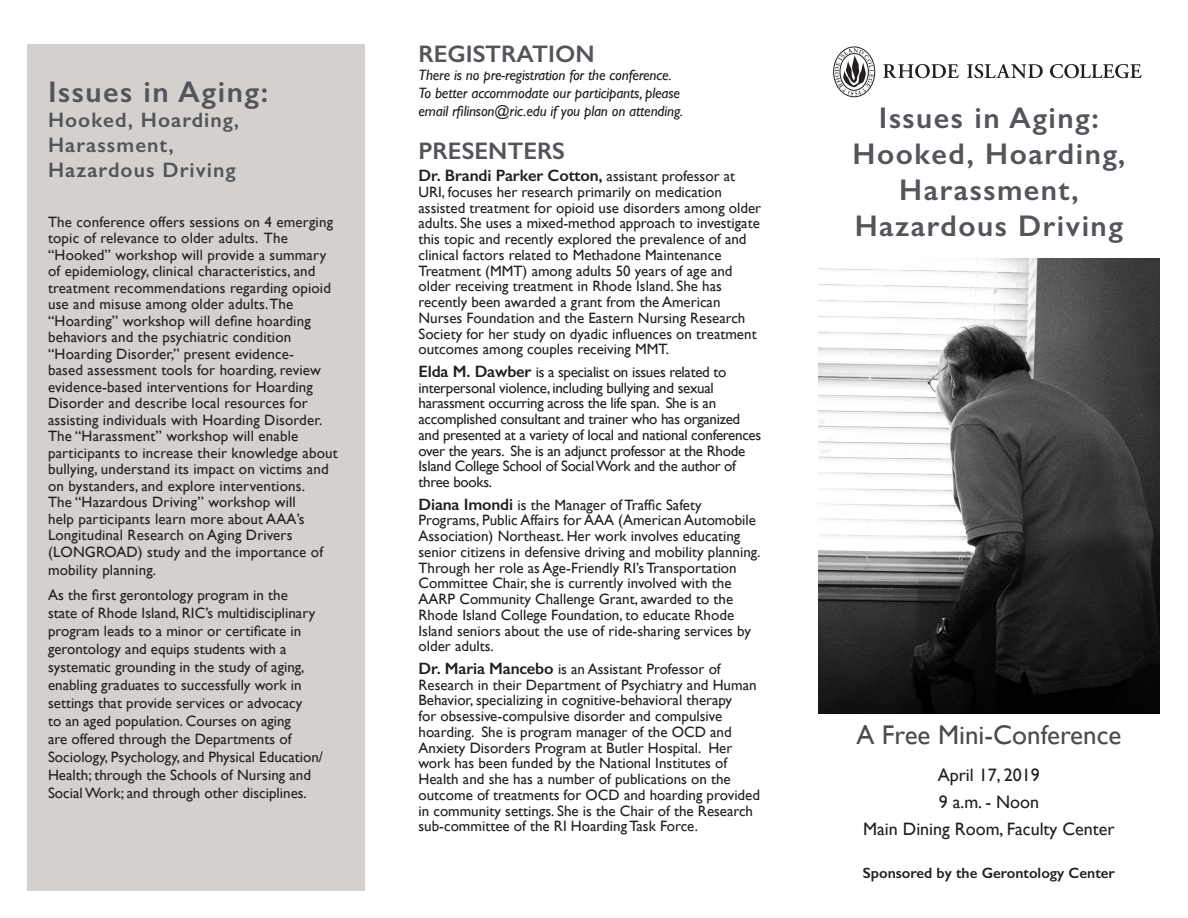
<style>
.page{position:relative;width:1188px;height:918px;background:#fff}
.page>*{position:absolute;margin:0;border:0;box-sizing:border-box;transform-origin:0 0}
.t1{font:600 30px/36px "Gill Sans";letter-spacing:.05em;color:#54555a;text-align:center}
.t2{font:27px "Gill Sans";color:#4b4c4d}
.t3{font:600 24px "Gill Sans";color:#54555a}
.t4{font:600 21px/25.2px "Gill Sans";letter-spacing:.05em;color:#54555a}
.t5{font:18px/27px "Gill Sans";color:#231f20}
.t6{font:600 16.5px "Gill Sans";letter-spacing:-.01em;color:#231f20}
.t7{font:15px/15.8px "Gill Sans";color:#231f20}
.t8{font:15px/15.8px "Gill Sans";letter-spacing:-.02em;color:#231f20}
.t9{font:italic 15px/18px "Gill Sans";letter-spacing:-.01em;color:#231f20}
.t10{font:600 15px "Gill Sans";color:#231f20}
.s1{font-weight:400;font-size:15px}
.s2{font-weight:600;font-size:16.5px}
</style>
<div class="page">
<div style="left:27px;top:44px;width:337px;height:847px;background:#d3d0ce"></div>
<svg style="left:835px;top:48px;width:39px;height:48px"></svg>
<div style="left:833px;top:47px;width:42px;height:50px;border:1px solid #231f20;border-radius:50%"></div>
<div style="left:840px;top:53px;width:29px;height:38px;border:1px solid #231f20;border-radius:50%"></div>
<svg style="left:883px;top:64px;width:76px;height:14px"></svg>
<svg style="left:967px;top:64px;width:76px;height:14px"></svg>
<svg style="left:1050px;top:64px;width:92px;height:14px"></svg>
<img style="left:818px;top:259px;width:342px;height:455px">
<p class="t1" style="left:48px;top:73px;width:221px">Issues in Aging:</p>
<p class="t4" style="left:48px;top:107px;width:192px">Hooked, Hoarding,<br>Harassment,<br>Hazardous Driving</p>
<p class="t7" style="left:48px;top:214px;width:291px;line-height:16.5px">The conference offers sessions on 4 emerging topic of relevance to older adults. The “Hooked” workshop will provide a summary of epidemiology, clinical characteristics, and treatment recommendations regarding opioid use and misuse among older adults. The “Hoarding” workshop will define hoarding behaviors and the psychiatric condition “Hoarding Disorder,” present evidence-<br>based assessment tools for hoarding, review evidence-based interventions for Hoarding Disorder and describe local resources for assisting individuals with Hoarding Disorder.<br>The “Harassment” workshop will enable participants to increase their knowledge about bullying, understand its impact on victims and on bystanders, and explore interventions.<br>The “Hazardous Driving” workshop will<br>help participants learn more about AAA’s Longitudinal Research on Aging Drivers (LONGROAD) study and the importance of</p>
<p class="t7" style="left:48px;top:562px;width:110px">mobility planning.</p>
<p class="t7" style="left:48px;top:586px;width:277px;line-height:18px">As the first gerontology program in the<br>state of Rhode Island, RIC’s multidisciplinary program leads to a minor or certificate in gerontology and equips students with a systematic grounding in the study of aging, enabling graduates to successfully work in settings that provide services or advocacy<br>to an aged population. Courses on aging<br>are offered through the Departments of Sociology, Psychology, and Physical Education/ Health; through the Schools of Nursing and Social Work; and through other disciplines.</p>
<p class="t3" style="left:418px;top:39px;width:178px">REGISTRATION</p>
<p class="t9" style="left:418px;top:65px;width:266px">There is no pre-registration for the conference.<br>To better accommodate our participants, please email rfilinson@ric.edu if you plan on attending.</p>
<p class="t3" style="left:418px;top:136px;width:148px">PRESENTERS</p>
<p class="t6" style="left:418px;top:166px;width:318px">Dr. Brandi Parker Cotton, <span class="s1">assistant professor at</span></p>
<p class="t7" style="left:418px;top:184px;width:344px">URI, focuses her research primarily on medication assisted treatment for opioid use disorders among older adults. She uses a mixed-method approach to investigate this topic and recently explored the prevalence of and clinical factors related to Methadone Maintenance Treatment (MMT) among adults 50 years of age and older receiving treatment in Rhode Island. She has recently been awarded a grant from the American Nurses Foundation and the Eastern Nursing Research Society for her study on dyadic influences on treatment outcomes among couples receiving MMT.</p>
<p class="t8" style="left:418px;top:364px;width:344px"><span class="s2">Elda M. Dawber</span> is a specialist on issues related to interpersonal violence, including bullying and sexual harassment occurring across the life span. She is an accomplished consultant and trainer who has organized and presented at a variety of local and national conferences over the years. She is an adjunct professor at the Rhode Island College School of Social Work and the author of three books.</p>
<p class="t7" style="left:418px;top:497px;width:344px"><span class="s2">Diana Imondi</span> is the Manager of Traffic Safety Programs, Public Affairs for AAA (American Automobile Association) Northeast. Her work involves educating senior citizens in defensive driving and mobility planning.<br>Through her role as Age-Friendly RI’s Transportation Committee Chair, she is currently involved with the AARP Community Challenge Grant, awarded to the Rhode Island College Foundation, to educate Rhode Island seniors about the use of ride-sharing services by older adults.</p>
<p class="t7" style="left:418px;top:661px;width:343px"><span class="s2">Dr. Maria Mancebo</span> is an Assistant Professor of Research in their Department of Psychiatry and Human Behavior, specializing in cognitive-behavioral therapy<br>for obsessive-compulsive disorder and compulsive hoarding. She is program manager of the OCD and Anxiety Disorders Program at Butler Hospital. Her work has been funded by the National Institutes of Health and she has a number of publications on the outcome of treatments for OCD and hoarding provided in community settings. She is the Chair of the Research sub-committee of the RI Hoarding Task Force.</p>
<p class="t1" style="left:853px;top:100px;width:274px">Issues in Aging:<br>Hooked, Hoarding,<br>Harassment,<br>Hazardous Driving</p>
<p class="t2" style="left:856px;top:719px;width:267px">A Free Mini-Conference</p>
<p class="t5" style="left:938px;top:761px;width:104px">April 17, 2019<br>9 a.m. - Noon</p>
<p class="t5" style="left:863px;top:815px;width:253px">Main Dining Room, Faculty Center</p>
<p class="t10" style="left:863px;top:864px;width:254px">Sponsored by the Gerontology Center</p>
</div>
